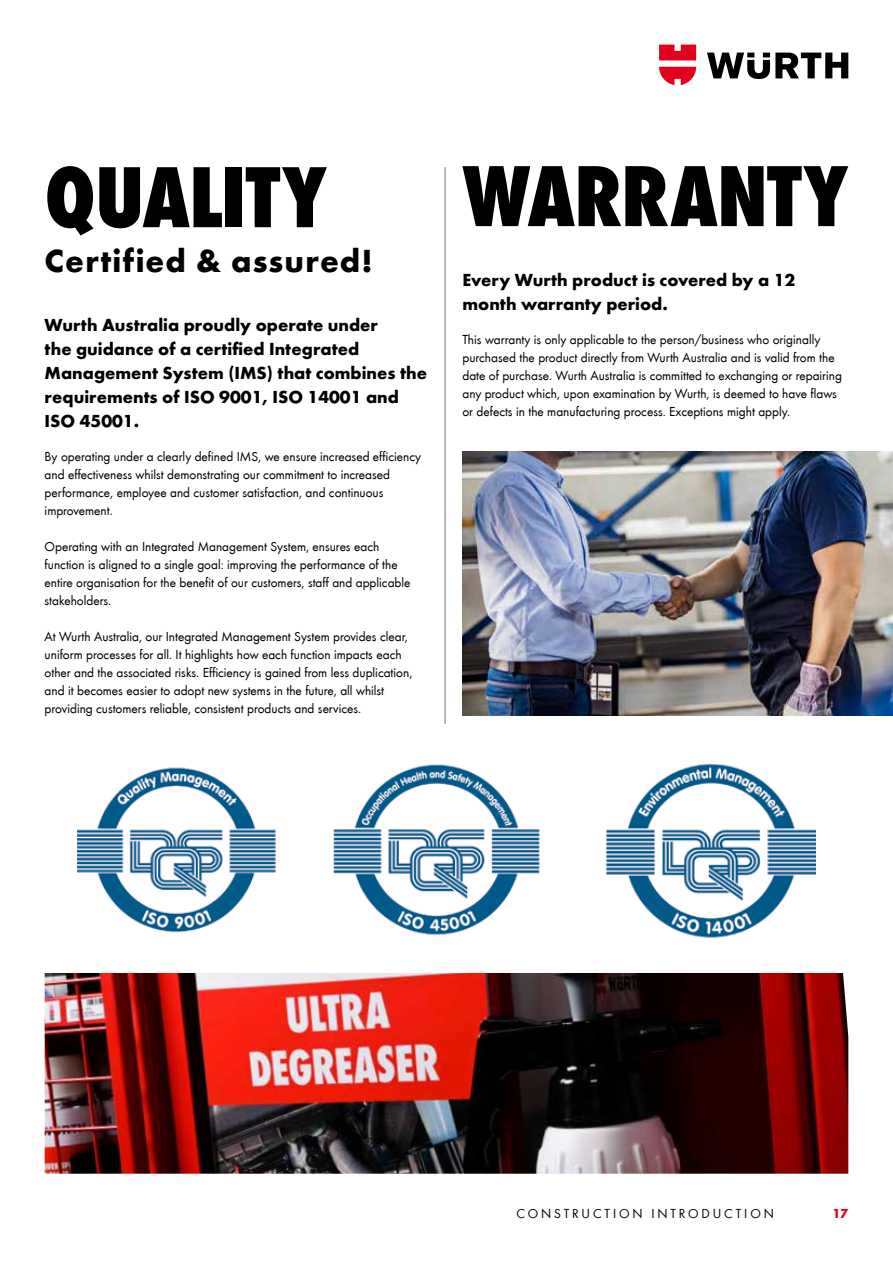
<style>
.page{position:relative;width:893px;height:1263px;background:#fff}
.page>*{position:absolute;margin:0;border:0;box-sizing:border-box;transform-origin:0 0}
.t1{font:800 condensed 90px "Wuerth Global";letter-spacing:-.01em;color:#000}
.t2{font:700 33px "Wuerth Global";letter-spacing:.035em;color:#000}
.t3{font:700 18px/24px "Wuerth";color:#000}
.t4{font:13.5px/18px "Wuerth";color:#000}
.t5{font:13.5px "Wuerth Global";letter-spacing:.21em;color:#000}
.t6{font:700 13.5px "Wuerth Global";color:#e2001a}
</style>
<div class="page">
<svg style="left:707px;top:53px;width:141px;height:26px"></svg>
<svg style="left:659px;top:45px;width:37px;height:40px"></svg>
<img style="left:45px;top:973px;width:803px;height:201px">
<img style="left:77px;top:764px;width:739px;height:174px">
<hr style="left:445px;top:167px;width:1px;height:557px;background:#707172">
<img style="left:462px;top:451px;width:431px;height:265px">
<h1 class="t1" style="left:45px;top:143px;width:284px">QUALITY</h1>
<h1 class="t1" style="left:462px;top:142px;width:387px">WARRANTY</h1>
<h2 class="t2" style="left:45px;top:242px;width:329px">Certified &amp; assured!</h2>
<h3 class="t3" style="left:462px;top:266px;width:334px">Every Wurth product is covered by a 12 month warranty period.</h3>
<p class="t4" style="left:462px;top:330px;width:381px">This warranty is only applicable to the person/business who originally purchased the product directly from Wurth Australia and is valid from the date of purchase. Wurth Australia is committed to exchanging or repairing any product which, upon examination by Wurth, is deemed to have flaws or defects in the manufacturing process. Exceptions might apply.</p>
<h3 class="t3" style="left:45px;top:311px;width:384px">Wurth Australia proudly operate under<br>the guidance of a certified Integrated Management System (IMS) that combines the requirements of ISO 9001, ISO 14001 and ISO 45001.</h3>
<p class="t4" style="left:45px;top:447px;width:378px">By operating under a clearly defined IMS, we ensure increased efficiency and effectiveness whilst demonstrating our commitment to increased performance, employee and customer satisfaction, and continuous improvement.</p>
<p class="t4" style="left:45px;top:537px;width:367px">Operating with an Integrated Management System, ensures each function is aligned to a single goal: improving the performance of the entire organisation for the benefit of our customers, staff and applicable stakeholders.</p>
<p class="t4" style="left:45px;top:627px;width:369px">At Wurth Australia, our Integrated Management System provides clear, uniform processes for all. It highlights how each function impacts each other and the associated risks. Efficiency is gained from less duplication, and it becomes easier to adopt new systems in the future, all whilst providing customers reliable, consistent products and services.</p>
<p class="t5" style="left:516px;top:1206px;width:259px">CONSTRUCTION INTRODUCTION</p>
<p class="t6" style="left:832px;top:1206px;width:17px">17</p>
</div>
